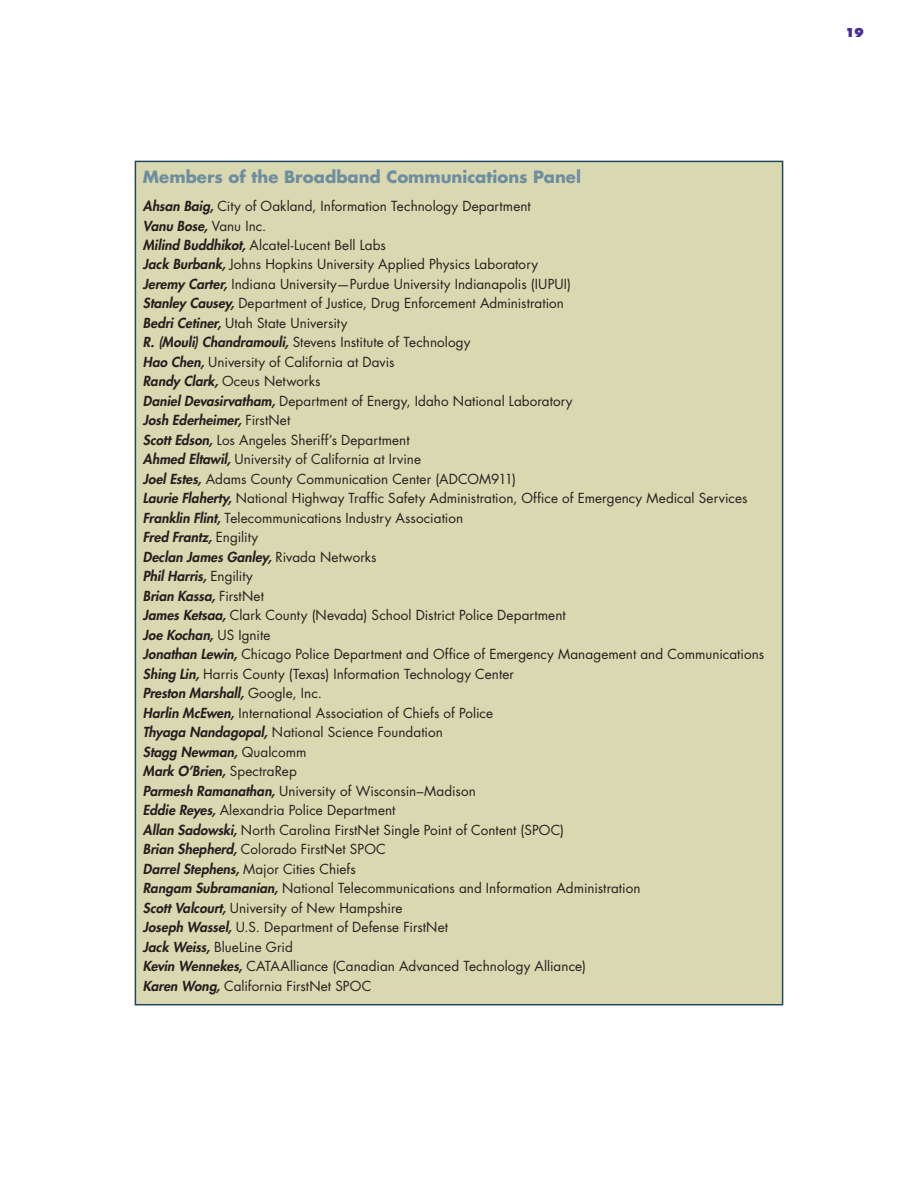
<style>
.page{position:relative;width:918px;height:1188px;background:#fff}
.page>*{position:absolute;margin:0;border:0;box-sizing:border-box;transform-origin:0 0}
.t1{font:700 16.5px "Futura Std";color:#6e8ea0}
.t2{font:13.5px/19.5px "Futura Std";letter-spacing:.005em;color:#231f20}
.t3{font:800 12px "Futura Std";color:#482e92}
.s1{font-weight:800;font-style:italic}
</style>
<div class="page">
<div style="left:135px;top:161px;width:648px;height:844px;background:#dad8b0"></div>
<p class="t1" style="left:143px;top:165px;width:440px">Members of the Broadband Communications Panel</p>
<p class="t2" style="left:143px;top:196px;width:623px"><span class="s1">Ahsan Baig,</span> City of Oakland, Information Technology Department<br><span class="s1">Vanu Bose,</span> Vanu Inc.<br><span class="s1">Milind Buddhikot,</span> Alcatel-Lucent Bell Labs<br><span class="s1">Jack Burbank,</span> Johns Hopkins University Applied Physics Laboratory<br><span class="s1">Jeremy Carter,</span> Indiana University—Purdue University Indianapolis (IUPUI)<br><span class="s1">Stanley Causey,</span> Department of Justice, Drug Enforcement Administration<br><span class="s1">Bedri Cetiner,</span> Utah State University<br><span class="s1">R. (Mouli) Chandramouli,</span> Stevens Institute of Technology<br><span class="s1">Hao Chen,</span> University of California at Davis<br><span class="s1">Randy Clark,</span> Oceus Networks<br><span class="s1">Daniel Devasirvatham,</span> Department of Energy, Idaho National Laboratory<br><span class="s1">Josh Ederheimer,</span> FirstNet<br><span class="s1">Scott Edson,</span> Los Angeles Sheriff’s Department<br><span class="s1">Ahmed Eltawil,</span> University of California at Irvine<br><span class="s1">Joel Estes,</span> Adams County Communication Center (ADCOM911)<br><span class="s1">Laurie Flaherty,</span> National Highway Traffic Safety Administration, Office of Emergency Medical Services <span class="s1">Franklin Flint,</span> Telecommunications Industry Association<br><span class="s1">Fred Frantz,</span> Engility<br><span class="s1">Declan James Ganley,</span> Rivada Networks<br><span class="s1">Phil Harris,</span> Engility<br><span class="s1">Brian Kassa,</span> FirstNet<br><span class="s1">James Ketsaa,</span> Clark County (Nevada) School District Police Department<br><span class="s1">Joe Kochan,</span> US Ignite<br><span class="s1">Jonathan Lewin,</span> Chicago Police Department and Office of Emergency Management and Communications <span class="s1">Shing Lin,</span> Harris County (Texas) Information Technology Center<br><span class="s1">Preston Marshall,</span> Google, Inc.<br><span class="s1">Harlin McEwen,</span> International Association of Chiefs of Police<br><span class="s1">Thyaga Nandagopal,</span> National Science Foundation<br><span class="s1">Stagg Newman,</span> Qualcomm<br><span class="s1">Mark O’Brien,</span> SpectraRep<br><span class="s1">Parmesh Ramanathan,</span> University of Wisconsin–Madison<br><span class="s1">Eddie Reyes,</span> Alexandria Police Department<br><span class="s1">Allan Sadowski,</span> North Carolina FirstNet Single Point of Content (SPOC)<br><span class="s1">Brian Shepherd,</span> Colorado FirstNet SPOC<br><span class="s1">Darrel Stephens,</span> Major Cities Chiefs<br><span class="s1">Rangam Subramanian,</span> National Telecommunications and Information Administration<br><span class="s1">Scott Valcourt,</span> University of New Hampshire<br><span class="s1">Joseph Wassel,</span> U.S. Department of Defense FirstNet<br><span class="s1">Jack Weiss,</span> BlueLine Grid<br><span class="s1">Kevin Wennekes,</span> CATAAlliance (Canadian Advanced Technology Alliance)<br><span class="s1">Karen Wong,</span> California FirstNet SPOC</p>
<p class="t3" style="left:845px;top:25px;width:20px">19</p>
</div>
